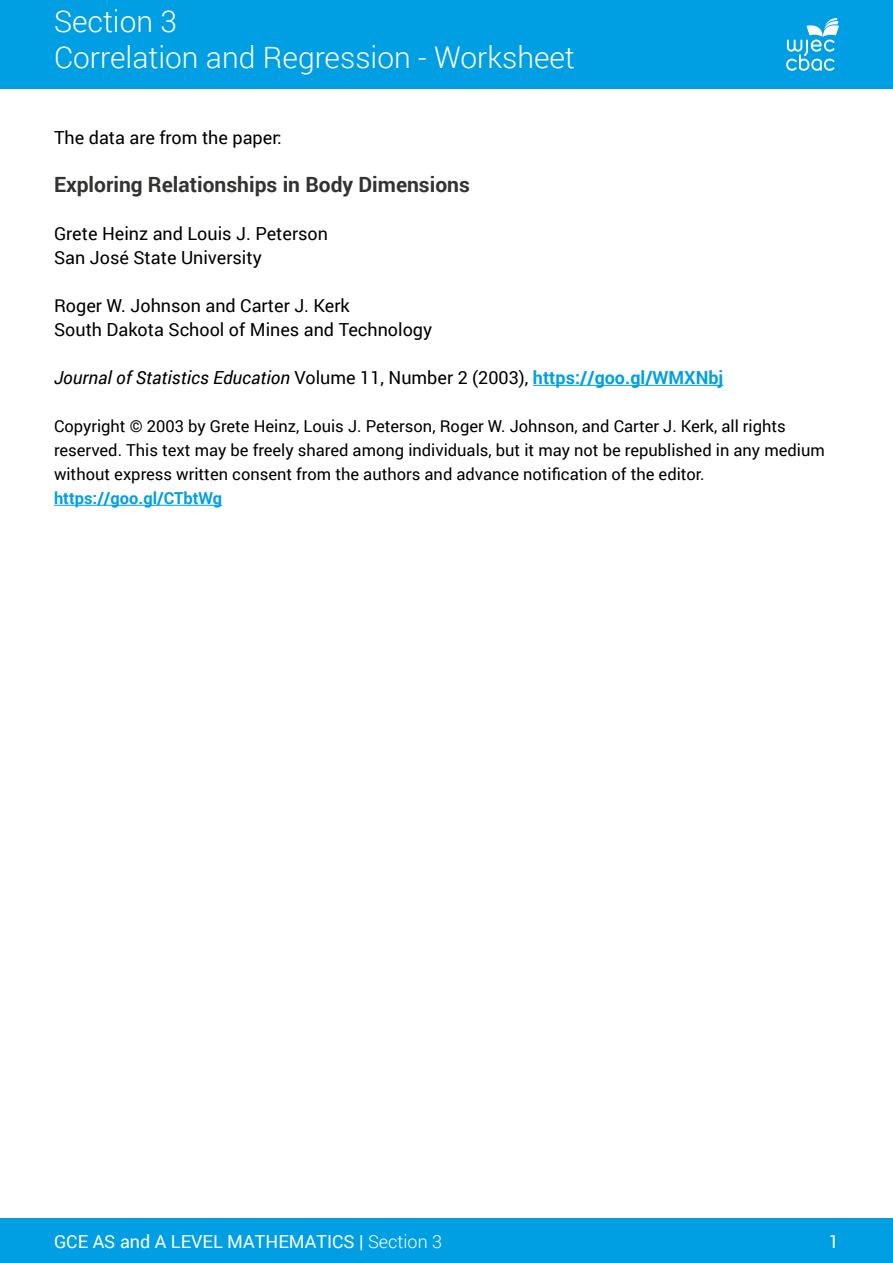
<style>
.page{position:relative;width:893px;height:1263px;background:#fff}
.page>*{position:absolute;margin:0;border:0;box-sizing:border-box;transform-origin:0 0}
.t1{font:300 30px/36px "Roboto";color:#fff}
.t2{font:700 21px "Roboto";color:#333332}
.t3{font:18px/24px "Roboto";color:#000}
.t4{font:italic 18px "Roboto";color:#000}
.t5{font:18px "Roboto";color:#fff}
.t6{font:16.5px/24px "Roboto";color:#000}
.t7{font:700 16.5px "Roboto";color:#009fe3}
.s1{font-style:normal}
.s2{font-weight:700;font-style:normal;color:#009fe3}
.s3{font-weight:300}
</style>
<div class="page">
<div style="left:0;top:0;width:893px;height:89px;background:#009fe3"></div>
<div style="left:0;top:1218px;width:893px;height:45px;background:#009fe3"></div>
<svg style="left:786px;top:18px;width:53px;height:53px"></svg>
<hr style="left:533px;top:385px;width:190px;height:1px;background:#009fe3">
<hr style="left:54px;top:505px;width:168px;height:1px;background:#009fe3">
<h1 class="t1" style="left:54px;top:2px;width:522px">Section 3<br>Correlation and Regression - Worksheet</h1>
<p class="t3" style="left:54px;top:125px;width:229px">The data are from the paper:</p>
<p class="t2" style="left:54px;top:170px;width:417px">Exploring Relationships in Body Dimensions</p>
<p class="t3" style="left:54px;top:221px;width:276px">Grete Heinz and Louis J. Peterson<br>San José State University</p>
<p class="t3" style="left:54px;top:293px;width:380px">Roger W. Johnson and Carter J. Kerk<br>South Dakota School of Mines and Technology</p>
<p class="t4" style="left:54px;top:365px;width:671px">Journal of Statistics Education <span class="s1">Volume 11, Number 2 (2003),</span> <span class="s2">https://goo.gl/WMXNbj</span></p>
<p class="t6" style="left:54px;top:414px;width:772px">Copyright © 2003 by Grete Heinz, Louis J. Peterson, Roger W. Johnson, and Carter J. Kerk, all rights reserved. This text may be freely shared among individuals, but it may not be republished in any medium without express written consent from the authors and advance notification of the editor.</p>
<p class="t7" style="left:54px;top:487px;width:170px">https://goo.gl/CTbtWg</p>
<p class="t5" style="left:54px;top:1229px;width:390px">GCE AS and A LEVEL MATHEMATICS | <span class="s3">Section 3</span></p>
<p class="t5" style="left:829px;top:1229px;width:12px">1</p>
</div>
